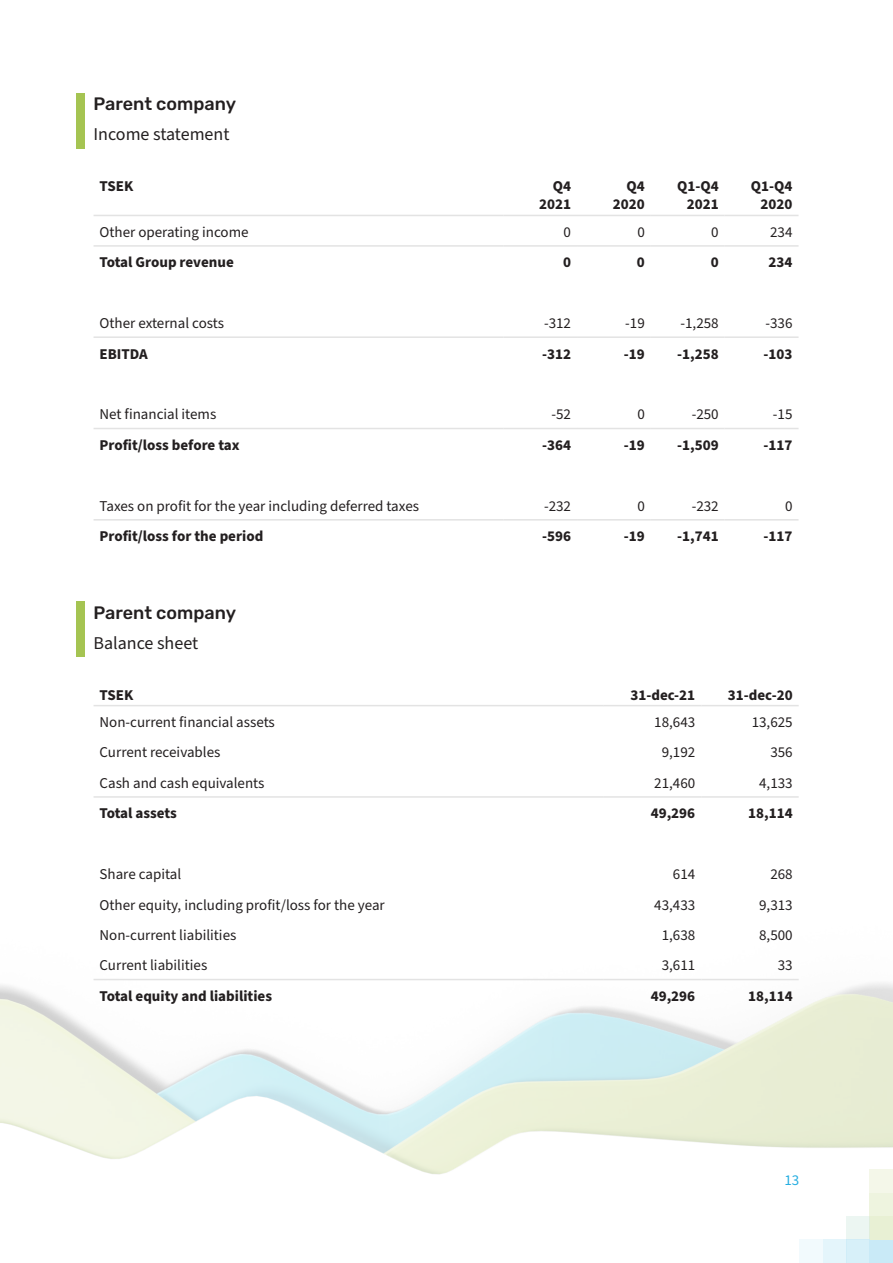
<style>
.page{position:relative;width:893px;height:1263px;background:#fff}
.page>*{position:absolute;margin:0;border:0;box-sizing:border-box;transform-origin:0 0}
.BN_Paragraph{font:18px "Source Sans Pro";color:#231f20}
.t1{font:500 18px "Rubik";color:#231f20}
.BN_Cell_Paragraph_St{font:15px "Source Sans Pro";color:#231f20}
.BN_Cell_Paragraph_St-2{font:700 15px "Source Sans Pro";color:#231f20}
.BN_Cell_Header_Parag{font:700 15px/18px "Source Sans Pro";color:#231f20;text-align:right}
.t2{font:15px "Source Sans Pro";color:#27aee1}
</style>
<div class="page">
<img style="left:0;top:621px;width:893px;height:642px">
<hr style="left:94px;top:215px;width:409px;height:1px;background:#e3e3e3">
<hr style="left:503px;top:215px;width:74px;height:1px;background:#e3e3e3">
<hr style="left:577px;top:215px;width:74px;height:1px;background:#e3e3e3">
<hr style="left:651px;top:215px;width:74px;height:1px;background:#e3e3e3">
<hr style="left:725px;top:215px;width:73px;height:1px;background:#e3e3e3">
<hr style="left:94px;top:336px;width:409px;height:2px;background:#e3e3e3">
<hr style="left:503px;top:336px;width:74px;height:2px;background:#e3e3e3">
<hr style="left:577px;top:336px;width:74px;height:2px;background:#e3e3e3">
<hr style="left:651px;top:336px;width:74px;height:2px;background:#e3e3e3">
<hr style="left:725px;top:336px;width:73px;height:2px;background:#e3e3e3">
<hr style="left:94px;top:428px;width:409px;height:1px;background:#e3e3e3">
<hr style="left:503px;top:428px;width:74px;height:1px;background:#e3e3e3">
<hr style="left:577px;top:428px;width:74px;height:1px;background:#e3e3e3">
<hr style="left:651px;top:428px;width:74px;height:1px;background:#e3e3e3">
<hr style="left:725px;top:428px;width:73px;height:1px;background:#e3e3e3">
<hr style="left:94px;top:519px;width:409px;height:2px;background:#e3e3e3">
<hr style="left:503px;top:519px;width:74px;height:2px;background:#e3e3e3">
<hr style="left:577px;top:519px;width:74px;height:2px;background:#e3e3e3">
<hr style="left:651px;top:519px;width:74px;height:2px;background:#e3e3e3">
<hr style="left:725px;top:519px;width:73px;height:2px;background:#e3e3e3">
<hr style="left:94px;top:245px;width:409px;height:2px;background:#e3e3e3">
<hr style="left:503px;top:245px;width:74px;height:2px;background:#e3e3e3">
<hr style="left:577px;top:245px;width:74px;height:2px;background:#e3e3e3">
<hr style="left:651px;top:245px;width:74px;height:2px;background:#e3e3e3">
<hr style="left:725px;top:245px;width:73px;height:2px;background:#e3e3e3">
<hr style="left:94px;top:705px;width:510px;height:1px;background:#e3e3e3">
<hr style="left:604px;top:705px;width:97px;height:1px;background:#e3e3e3">
<hr style="left:701px;top:705px;width:98px;height:1px;background:#e3e3e3">
<hr style="left:94px;top:796px;width:510px;height:2px;background:#e3e3e3">
<hr style="left:604px;top:796px;width:97px;height:2px;background:#e3e3e3">
<hr style="left:701px;top:796px;width:98px;height:2px;background:#e3e3e3">
<hr style="left:94px;top:979px;width:510px;height:1px;background:#e3e3e3">
<hr style="left:604px;top:979px;width:97px;height:1px;background:#e3e3e3">
<hr style="left:701px;top:979px;width:98px;height:1px;background:#e3e3e3">
<div style="left:77px;top:94px;width:8px;height:55px;background:#a5c452"></div>
<div style="left:77px;top:602px;width:8px;height:55px;background:#a5c452"></div>
<h4 class="t1" style="left:94px;top:94px;width:144px">Parent company</h4>
<p class="BN_Paragraph" style="left:94px;top:122px;width:137px">Income statement</p>
<p class="BN_Cell_Header_Parag" style="left:100px;top:178px;width:35px">TSEK</p>
<p class="BN_Cell_Header_Parag" style="left:553px;top:178px;width:20px">Q4</p>
<p class="BN_Cell_Header_Parag" style="left:539px;top:196px;width:33px">2021</p>
<p class="BN_Cell_Header_Parag" style="left:627px;top:178px;width:20px">Q4</p>
<p class="BN_Cell_Header_Parag" style="left:613px;top:196px;width:33px">2020</p>
<p class="BN_Cell_Header_Parag" style="left:677px;top:178px;width:43px">Q1-Q4<br>2021</p>
<p class="BN_Cell_Header_Parag" style="left:751px;top:178px;width:43px">Q1-Q4<br>2020</p>
<p class="BN_Cell_Paragraph_St" style="left:100px;top:222px;width:150px">Other operating income</p>
<p class="BN_Cell_Paragraph_St" style="left:564px;top:222px;width:9px">0</p>
<p class="BN_Cell_Paragraph_St" style="left:637px;top:222px;width:9px">0</p>
<p class="BN_Cell_Paragraph_St" style="left:711px;top:222px;width:9px">0</p>
<p class="BN_Cell_Paragraph_St" style="left:770px;top:222px;width:24px">234</p>
<p class="BN_Cell_Paragraph_St-2" style="left:100px;top:252px;width:136px">Total Group revenue</p>
<p class="BN_Cell_Paragraph_St-2" style="left:563px;top:252px;width:9px">0</p>
<p class="BN_Cell_Paragraph_St-2" style="left:637px;top:252px;width:9px">0</p>
<p class="BN_Cell_Paragraph_St-2" style="left:711px;top:252px;width:9px">0</p>
<p class="BN_Cell_Paragraph_St-2" style="left:769px;top:252px;width:25px">234</p>
<p class="BN_Cell_Paragraph_St" style="left:100px;top:313px;width:126px">Other external costs</p>
<p class="BN_Cell_Paragraph_St" style="left:544px;top:313px;width:29px">-312</p>
<p class="BN_Cell_Paragraph_St" style="left:625px;top:313px;width:21px">-19</p>
<p class="BN_Cell_Paragraph_St" style="left:680px;top:313px;width:40px">-1,258</p>
<p class="BN_Cell_Paragraph_St" style="left:765px;top:313px;width:29px">-336</p>
<p class="BN_Cell_Paragraph_St-2" style="left:100px;top:343px;width:50px">EBITDA</p>
<p class="BN_Cell_Paragraph_St-2" style="left:542px;top:343px;width:30px">-312</p>
<p class="BN_Cell_Paragraph_St-2" style="left:624px;top:343px;width:22px">-19</p>
<p class="BN_Cell_Paragraph_St-2" style="left:677px;top:343px;width:43px">-1,258</p>
<p class="BN_Cell_Paragraph_St-2" style="left:764px;top:343px;width:30px">-103</p>
<p class="BN_Cell_Paragraph_St" style="left:100px;top:404px;width:118px">Net financial items</p>
<p class="BN_Cell_Paragraph_St" style="left:551px;top:404px;width:21px">-52</p>
<p class="BN_Cell_Paragraph_St" style="left:637px;top:404px;width:9px">0</p>
<p class="BN_Cell_Paragraph_St" style="left:692px;top:404px;width:29px">-250</p>
<p class="BN_Cell_Paragraph_St" style="left:773px;top:404px;width:21px">-15</p>
<p class="BN_Cell_Paragraph_St-2" style="left:100px;top:435px;width:142px">Profit/loss before tax</p>
<p class="BN_Cell_Paragraph_St-2" style="left:542px;top:435px;width:30px">-364</p>
<p class="BN_Cell_Paragraph_St-2" style="left:624px;top:435px;width:22px">-19</p>
<p class="BN_Cell_Paragraph_St-2" style="left:677px;top:435px;width:43px">-1,509</p>
<p class="BN_Cell_Paragraph_St-2" style="left:764px;top:435px;width:30px">-117</p>
<p class="BN_Cell_Paragraph_St" style="left:100px;top:496px;width:321px">Taxes on profit for the year including deferred taxes</p>
<p class="BN_Cell_Paragraph_St" style="left:544px;top:496px;width:29px">-232</p>
<p class="BN_Cell_Paragraph_St" style="left:637px;top:496px;width:9px">0</p>
<p class="BN_Cell_Paragraph_St" style="left:692px;top:496px;width:29px">-232</p>
<p class="BN_Cell_Paragraph_St" style="left:785px;top:496px;width:9px">0</p>
<p class="BN_Cell_Paragraph_St-2" style="left:100px;top:526px;width:165px">Profit/loss for the period</p>
<p class="BN_Cell_Paragraph_St-2" style="left:542px;top:526px;width:30px">-596</p>
<p class="BN_Cell_Paragraph_St-2" style="left:624px;top:526px;width:22px">-19</p>
<p class="BN_Cell_Paragraph_St-2" style="left:677px;top:526px;width:43px">-1,741</p>
<p class="BN_Cell_Paragraph_St-2" style="left:764px;top:526px;width:30px">-117</p>
<h4 class="t1" style="left:94px;top:602px;width:144px">Parent company</h4>
<p class="BN_Paragraph" style="left:94px;top:631px;width:106px">Balance sheet</p>
<p class="BN_Cell_Header_Parag" style="left:100px;top:686px;width:35px">TSEK</p>
<p class="BN_Cell_Header_Parag" style="left:630px;top:686px;width:66px">31-dec-21</p>
<p class="BN_Cell_Header_Parag" style="left:728px;top:686px;width:66px">31-dec-20</p>
<p class="BN_Cell_Paragraph_St" style="left:100px;top:712px;width:177px">Non-current financial assets</p>
<p class="BN_Cell_Paragraph_St" style="left:654px;top:712px;width:43px">18,643</p>
<p class="BN_Cell_Paragraph_St" style="left:752px;top:712px;width:43px">13,625</p>
<p class="BN_Cell_Paragraph_St" style="left:100px;top:742px;width:122px">Current receivables</p>
<p class="BN_Cell_Paragraph_St" style="left:662px;top:742px;width:35px">9,192</p>
<p class="BN_Cell_Paragraph_St" style="left:770px;top:742px;width:24px">356</p>
<p class="BN_Cell_Paragraph_St" style="left:100px;top:773px;width:166px">Cash and cash equivalents</p>
<p class="BN_Cell_Paragraph_St" style="left:654px;top:773px;width:43px">21,460</p>
<p class="BN_Cell_Paragraph_St" style="left:759px;top:773px;width:35px">4,133</p>
<p class="BN_Cell_Paragraph_St-2" style="left:100px;top:803px;width:79px">Total assets</p>
<p class="BN_Cell_Paragraph_St-2" style="left:651px;top:803px;width:46px">49,296</p>
<p class="BN_Cell_Paragraph_St-2" style="left:748px;top:803px;width:46px">18,114</p>
<p class="BN_Cell_Paragraph_St" style="left:100px;top:864px;width:83px">Share capital</p>
<p class="BN_Cell_Paragraph_St" style="left:673px;top:864px;width:24px">614</p>
<p class="BN_Cell_Paragraph_St" style="left:770px;top:864px;width:24px">268</p>
<p class="BN_Cell_Paragraph_St" style="left:100px;top:894px;width:287px">Other equity, including profit/loss for the year</p>
<p class="BN_Cell_Paragraph_St" style="left:654px;top:894px;width:43px">43,433</p>
<p class="BN_Cell_Paragraph_St" style="left:759px;top:894px;width:35px">9,313</p>
<p class="BN_Cell_Paragraph_St" style="left:100px;top:925px;width:138px">Non-current liabilities</p>
<p class="BN_Cell_Paragraph_St" style="left:662px;top:925px;width:35px">1,638</p>
<p class="BN_Cell_Paragraph_St" style="left:759px;top:925px;width:35px">8,500</p>
<p class="BN_Cell_Paragraph_St" style="left:100px;top:955px;width:109px">Current liabilities</p>
<p class="BN_Cell_Paragraph_St" style="left:662px;top:955px;width:35px">3,611</p>
<p class="BN_Cell_Paragraph_St" style="left:778px;top:955px;width:16px">33</p>
<p class="BN_Cell_Paragraph_St-2" style="left:100px;top:986px;width:174px">Total equity and liabilities</p>
<p class="BN_Cell_Paragraph_St-2" style="left:651px;top:986px;width:46px">49,296</p>
<p class="BN_Cell_Paragraph_St-2" style="left:748px;top:986px;width:46px">18,114</p>
<p class="t2" style="left:784px;top:1170px;width:16px">13</p>
</div>
